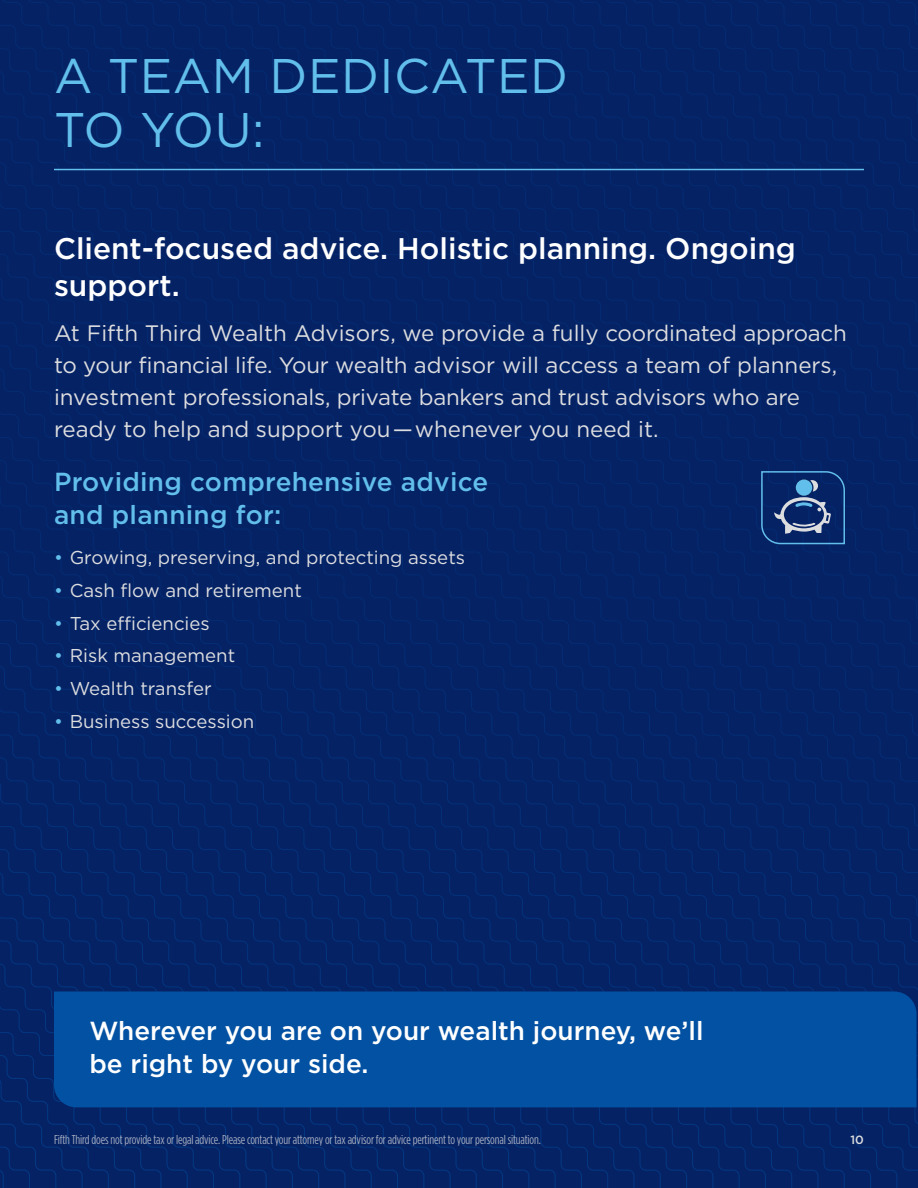
<style>
.page{position:relative;width:918px;height:1188px;background:#052265}
.page>*{position:absolute;margin:0;border:0;box-sizing:border-box;transform-origin:0 0}
.t1{font:48.6px/54.3px "Gotham";letter-spacing:.01em;color:#62beeb}
.t2{font:500 29.85px/37.3px "Gotham";color:#fff}
.t3{font:500 26.1px/33.6px "Gotham";color:#fff}
.t4{font:500 26.1px/33.6px "Gotham";letter-spacing:.01em;color:#62beeb}
.t5{font:22.35px/31.8px "Gotham";letter-spacing:-.01em;color:#dcdddf}
.t6{font:18.6px "Gotham";color:#dcdddf}
.t7{font:12.75px "Gotham Condensed";letter-spacing:-.01em;color:#dcdddf}
.t8{font:500 12px "Gotham";color:#dcdddf}
.s1{color:#62beeb}
</style>
<div class="page">
<hr style="left:54px;top:169px;width:810px;height:1px;background:#62beeb">
<div style="left:54px;top:992px;width:863px;height:115px;background:#0351a2"></div>
<svg style="left:760px;top:470px;width:86px;height:75px"></svg>
<h2 class="t1" style="left:54px;top:48px;width:516px">A TEAM DEDICATED<br>TO YOU:</h2>
<p class="t2" style="left:54px;top:229px;width:743px">Client-focused advice. Holistic planning. Ongoing support.</p>
<p class="t5" style="left:54px;top:317px;width:794px">At Fifth Third Wealth Advisors, we provide a fully coordinated approach to your financial life. Your wealth advisor will access a team of planners, investment professionals, private bankers and trust advisors who are ready to help and support you—whenever you need it.</p>
<p class="t4" style="left:54px;top:464px;width:436px">Providing comprehensive advice and planning for:</p>
<p class="t6" style="left:54px;top:545px;width:413px"><span class="s1">•</span> Growing, preserving, and protecting assets</p>
<p class="t6" style="left:54px;top:578px;width:249px"><span class="s1">•</span> Cash flow and retirement</p>
<p class="t6" style="left:54px;top:611px;width:157px"><span class="s1">•</span> Tax efficiencies</p>
<p class="t6" style="left:54px;top:644px;width:183px"><span class="s1">•</span> Risk management</p>
<p class="t6" style="left:54px;top:677px;width:159px"><span class="s1">•</span> Wealth transfer</p>
<p class="t6" style="left:54px;top:710px;width:202px"><span class="s1">•</span> Business succession</p>
<p class="t3" style="left:89px;top:1013px;width:616px">Wherever you are on your wealth journey, we’ll be right by your side.</p>
<p class="t7" style="left:54px;top:1132px;width:488px">Fifth Third does not provide tax or legal advice. Please contact your attorney or tax advisor for advice pertinent to your personal situation.</p>
<p class="t8" style="left:851px;top:1132px;width:15px">10</p>
</div>
